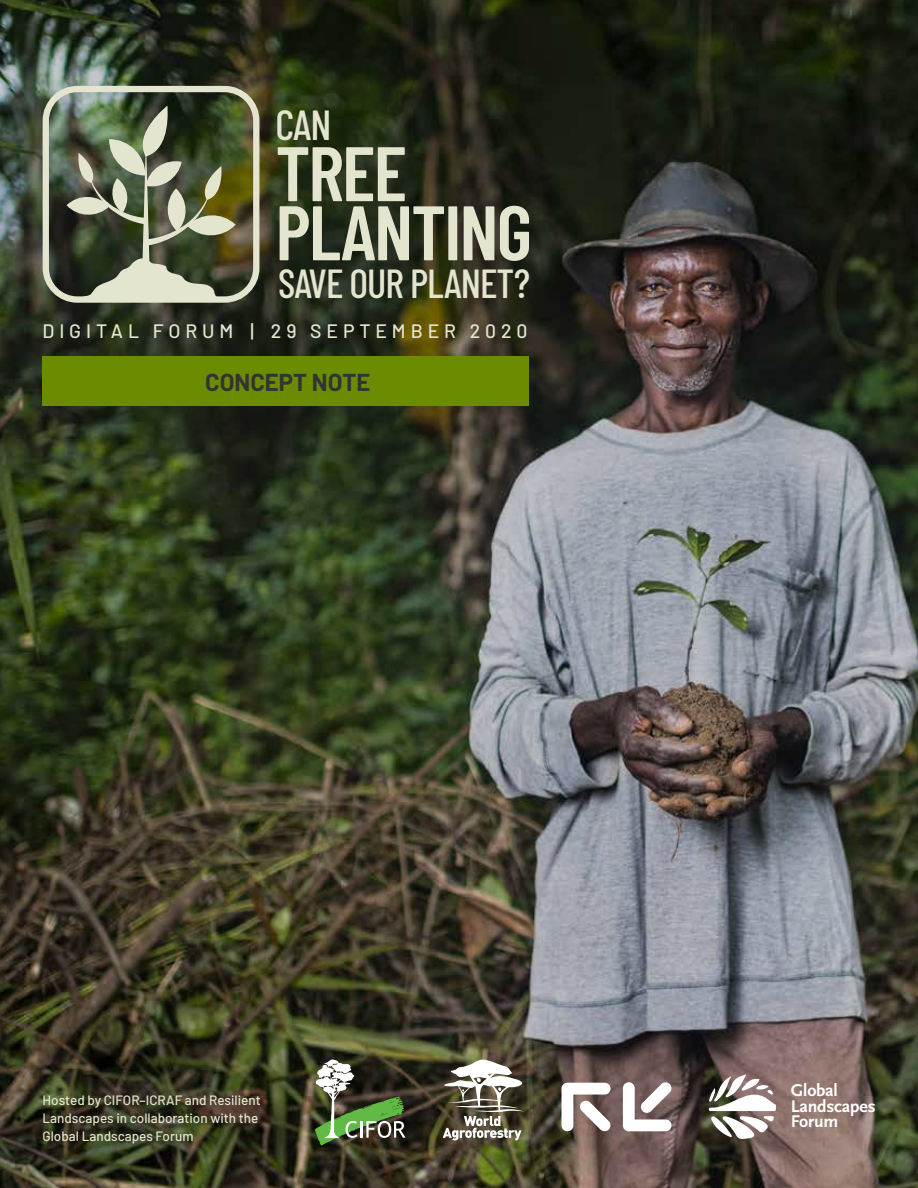
<style>
.page{position:relative;width:918px;height:1188px;background:#fff}
.page>*{position:absolute;margin:0;border:0;box-sizing:border-box;transform-origin:0 0}
.t1{font:600 77.1px/59.1px "Barlow Condensed";letter-spacing:-.025em;color:#e3e5cf}
.t2{font:500 42px "Barlow Condensed";color:#e3e5cf}
.t3{font:500 40.5px "Barlow Condensed";letter-spacing:-.025em;color:#e3e5cf}
.t4{font:700 23.85px "Barlow";color:#333}
.t5{font:500 19.35px "Barlow";letter-spacing:.25em;color:#e3e5cf}
.t6{font:700 17.7px/15.6px "Scala Sans Pro";letter-spacing:-.01em;color:#fff}
.t7{font:500 13.5px/18px "Barlow";color:#e3e5cf}
</style>
<div class="page">
<img style="left:0;top:0;width:918px;height:1188px">
<img style="left:43px;top:86px;width:216px;height:217px">
<svg style="left:67px;top:106px;width:169px;height:194px;background:#6a7157"></svg>
<div style="left:43px;top:356px;width:486px;height:50px;background:#6b8b00"></div>
<img style="left:315px;top:1060px;width:91px;height:85px">
<svg style="left:443px;top:1060px;width:82px;height:80px"></svg>
<svg style="left:708px;top:1075px;width:68px;height:64px"></svg>
<svg style="left:562px;top:1083px;width:49px;height:48px"></svg>
<svg style="left:623px;top:1082px;width:49px;height:49px"></svg>
<h2 class="t2" style="left:276px;top:95px;width:57px">CAN</h2>
<h1 class="t1" style="left:276px;top:139px;width:258px">TREE<br>PLANTING</h1>
<h3 class="t3" style="left:278px;top:254px;width:253px">SAVE OUR PLANET?</h3>
<h3 class="t5" style="left:43px;top:317px;width:486px">DIGITAL FORUM | 29 SEPTEMBER 2020</h3>
<h3 class="t4" style="left:205px;top:364px;width:167px">CONCEPT NOTE</h3>
<p class="t7" style="left:43px;top:1090px;width:220px">Hosted by CIFOR–ICRAF and Resilient<br>Landscapes in collaboration with the<br>Global Landscapes Forum</p>
<h3 class="t6" style="left:791px;top:1083px;width:86px">Global<br>Landscapes<br>Forum</h3>
</div>
